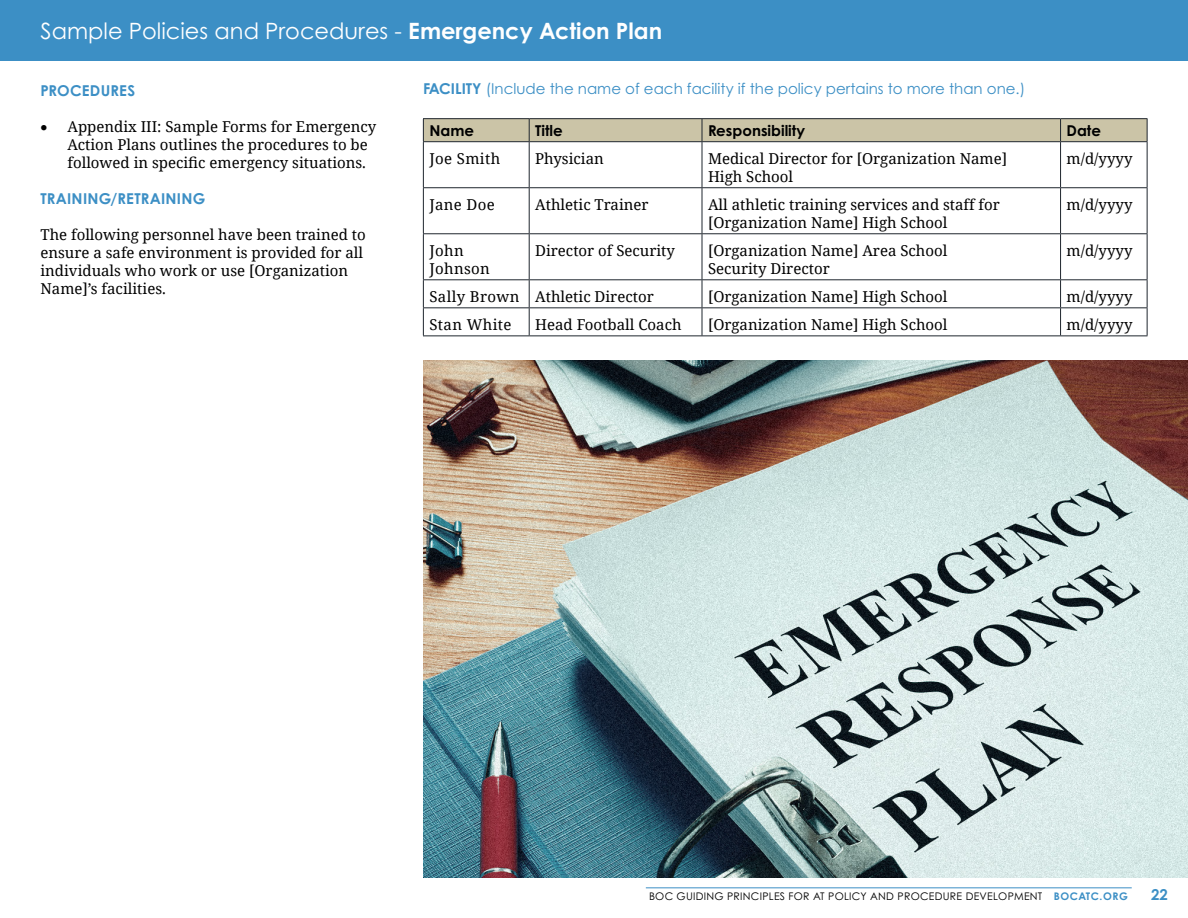
<style>
.page{position:relative;width:1188px;height:918px;background:#fff}
.page>*{position:absolute;margin:0;border:0;box-sizing:border-box;transform-origin:0 0}
.t1{font:22.5px "Century Gothic Pro";color:#fff}
.t2{font:15px/18px "Noto Serif";color:#000}
.t3{font:15px "Century Gothic Pro";color:#3c8fc5}
.t4{font:700 15px "Century Gothic Pro";letter-spacing:.01em;color:#3c8fc5}
.t5{font:15px/18px "Noto Serif";letter-spacing:.025em;color:#000}
.t6{font:700 15px "Century Gothic Pro";color:#000}
.t7{font:10.5px "Century Gothic Pro";letter-spacing:.025em;color:#000}
.s1{font-weight:700}
.s2{font-weight:700;color:#3c8fc5}
</style>
<div class="page">
<hr style="left:646px;top:888px;width:486px;height:1px;background:#3c8fc5">
<div style="left:0;top:0;width:1188px;height:61px;background:#3c8fc5"></div>
<div style="left:423px;top:119px;width:725px;height:23px;background:#cbc4a7"></div>
<hr style="left:423px;top:141px;width:106px;height:1px;background:#1f262e">
<hr style="left:423px;top:142px;width:1px;height:45px;background:#1f262e">
<hr style="left:529px;top:141px;width:173px;height:1px;background:#1f262e">
<hr style="left:529px;top:142px;width:1px;height:45px;background:#1f262e">
<hr style="left:702px;top:141px;width:359px;height:1px;background:#1f262e">
<hr style="left:702px;top:142px;width:1px;height:45px;background:#1f262e">
<hr style="left:1061px;top:141px;width:86px;height:1px;background:#1f262e">
<hr style="left:1060px;top:142px;width:1px;height:45px;background:#1f262e">
<hr style="left:1147px;top:142px;width:1px;height:45px;background:#1f262e">
<hr style="left:423px;top:187px;width:106px;height:1px;background:#1f262e">
<hr style="left:423px;top:188px;width:1px;height:45px;background:#1f262e">
<hr style="left:529px;top:187px;width:173px;height:1px;background:#1f262e">
<hr style="left:529px;top:188px;width:1px;height:45px;background:#1f262e">
<hr style="left:702px;top:187px;width:359px;height:1px;background:#1f262e">
<hr style="left:702px;top:188px;width:1px;height:45px;background:#1f262e">
<hr style="left:1061px;top:187px;width:86px;height:1px;background:#1f262e">
<hr style="left:1060px;top:188px;width:1px;height:45px;background:#1f262e">
<hr style="left:1147px;top:188px;width:1px;height:45px;background:#1f262e">
<hr style="left:423px;top:233px;width:106px;height:1px;background:#1f262e">
<hr style="left:423px;top:234px;width:1px;height:45px;background:#1f262e">
<hr style="left:529px;top:233px;width:173px;height:1px;background:#1f262e">
<hr style="left:529px;top:234px;width:1px;height:45px;background:#1f262e">
<hr style="left:702px;top:233px;width:359px;height:1px;background:#1f262e">
<hr style="left:702px;top:234px;width:1px;height:45px;background:#1f262e">
<hr style="left:1061px;top:233px;width:86px;height:1px;background:#1f262e">
<hr style="left:1060px;top:234px;width:1px;height:45px;background:#1f262e">
<hr style="left:1147px;top:234px;width:1px;height:45px;background:#1f262e">
<hr style="left:423px;top:279px;width:106px;height:1px;background:#1f262e">
<hr style="left:529px;top:279px;width:173px;height:1px;background:#1f262e">
<hr style="left:702px;top:279px;width:359px;height:1px;background:#1f262e">
<hr style="left:1061px;top:279px;width:86px;height:1px;background:#1f262e">
<hr style="left:423px;top:307px;width:106px;height:1px;background:#1f262e">
<svg style="left:423px;top:280px;width:1px;height:55px"></svg>
<hr style="left:529px;top:307px;width:173px;height:1px;background:#1f262e">
<svg style="left:529px;top:280px;width:1px;height:55px"></svg>
<hr style="left:702px;top:307px;width:359px;height:1px;background:#1f262e">
<svg style="left:702px;top:280px;width:1px;height:55px"></svg>
<hr style="left:1061px;top:307px;width:86px;height:1px;background:#1f262e">
<svg style="left:1060px;top:280px;width:1px;height:55px"></svg>
<svg style="left:1147px;top:280px;width:1px;height:55px"></svg>
<hr style="left:423px;top:335px;width:106px;height:1px;background:#1f262e">
<hr style="left:529px;top:335px;width:173px;height:1px;background:#1f262e">
<hr style="left:702px;top:335px;width:359px;height:1px;background:#1f262e">
<hr style="left:1061px;top:335px;width:86px;height:1px;background:#1f262e">
<hr style="left:423px;top:118px;width:106px;height:1px;background:#1f262e">
<hr style="left:529px;top:118px;width:173px;height:1px;background:#1f262e">
<hr style="left:702px;top:118px;width:359px;height:1px;background:#1f262e">
<hr style="left:1061px;top:118px;width:86px;height:1px;background:#1f262e">
<img style="left:423px;top:361px;width:765px;height:517px">
<h1 class="t1" style="left:40px;top:17px;width:623px">Sample Policies and Procedures - <span class="s1">Emergency Action Plan</span></h1>
<p class="t4" style="left:40px;top:81px;width:96px">PROCEDURES</p>
<p class="t2" style="left:68px;top:117px;width:310px;text-indent:-27px">• Appendix III: Sample Forms for Emergency<br>Action Plans outlines the procedures to be followed in specific emergency situations.</p>
<p class="t4" style="left:40px;top:189px;width:166px">TRAINING/RETRAINING</p>
<p class="t2" style="left:40px;top:225px;width:327px">The following personnel have been trained to ensure a safe environment is provided for all individuals who work or use [Organization Name]’s facilities.</p>
<p class="t3" style="left:423px;top:80px;width:604px"><span class="s1">FACILITY</span> (Include the name of each facility if the policy pertains to more than one.)</p>
<p class="t6" style="left:429px;top:121px;width:46px">Name</p>
<p class="t6" style="left:535px;top:121px;width:29px">Title</p>
<p class="t6" style="left:708px;top:121px;width:99px">Responsibility</p>
<p class="t6" style="left:1067px;top:121px;width:36px">Date</p>
<p class="t5" style="left:429px;top:149px;width:72px">Joe Smith</p>
<p class="t2" style="left:535px;top:149px;width:70px">Physician</p>
<p class="t2" style="left:708px;top:149px;width:301px">Medical Director for [Organization Name]<br>High School</p>
<p class="t2" style="left:1067px;top:149px;width:67px">m/d/yyyy</p>
<p class="t2" style="left:429px;top:195px;width:67px">Jane Doe</p>
<p class="t2" style="left:535px;top:195px;width:115px">Athletic Trainer</p>
<p class="t2" style="left:708px;top:195px;width:293px">All athletic training services and staff for [Organization Name] High School</p>
<p class="t2" style="left:1067px;top:195px;width:67px">m/d/yyyy</p>
<p class="t5" style="left:429px;top:241px;width:62px">John<br>Johnson</p>
<p class="t2" style="left:535px;top:241px;width:141px">Director of Security</p>
<p class="t2" style="left:708px;top:241px;width:241px">[Organization Name] Area School<br>Security Director</p>
<p class="t2" style="left:1067px;top:241px;width:67px">m/d/yyyy</p>
<p class="t2" style="left:429px;top:287px;width:226px">Sally Brown Athletic Director</p>
<p class="t2" style="left:708px;top:287px;width:241px">[Organization Name] High School</p>
<p class="t2" style="left:1067px;top:287px;width:67px">m/d/yyyy</p>
<p class="t5" style="left:429px;top:315px;width:84px">Stan White</p>
<p class="t2" style="left:535px;top:315px;width:148px">Head Football Coach</p>
<p class="t2" style="left:708px;top:315px;width:241px">[Organization Name] High School</p>
<p class="t2" style="left:1067px;top:315px;width:67px">m/d/yyyy</p>
<p class="t7" style="left:649px;top:890px;width:480px">BOC GUIDING PRINCIPLES FOR AT POLICY AND PROCEDURE DEVELOPMENT <span class="s2">BOCATC.ORG</span></p>
<p class="t4" style="left:1151px;top:885px;width:18px">22</p>
</div>
